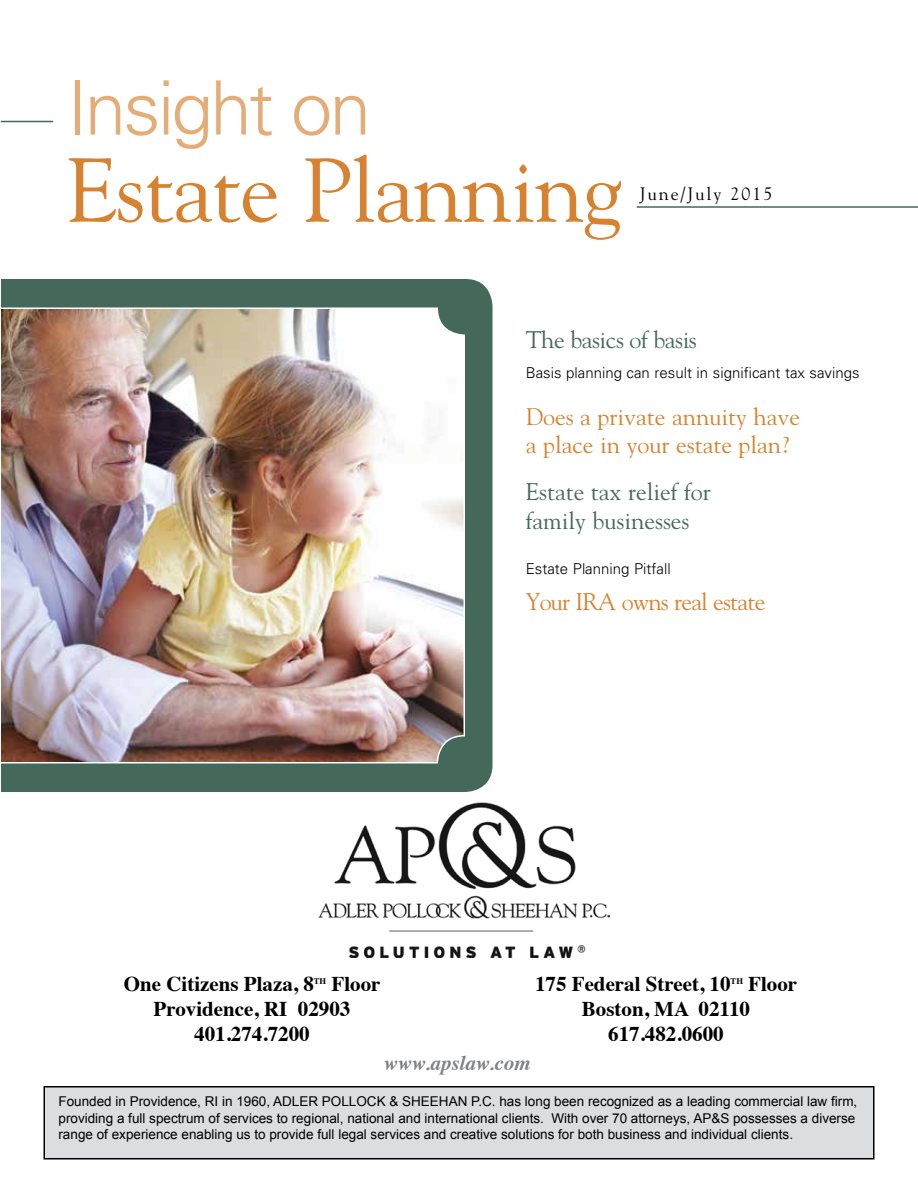
<style>
.page{position:relative;width:918px;height:1188px;background:#fff}
.page>*{position:absolute;margin:0;border:0;box-sizing:border-box;transform-origin:0 0}
.t1{font:90px "Goudy Std";letter-spacing:-.015em;color:#d68230}
.t2{font:300 75px "Univers LT Std";letter-spacing:-.04em;color:#e4ad78}
.t3{font:24px/28.8px "Goudy Std";color:#d68230}
.t4{font:24px/28.8px "Goudy Std";color:#44695b}
.t5{font:24px "Goudy Std";letter-spacing:-.03em;color:#d68230}
.t6{font:24px "Goudy Std";letter-spacing:-.02em;color:#44695b}
.t7{font:700 21px "Times";color:#000}
.t8{font:italic 700 21px "Times";color:#808285}
.t9{font:18px "Goudy Std";letter-spacing:.11em;color:#000}
.t10{font:300 15px "Univers LT Std";color:#000}
.t11{font:13.5px/16.2px "Arial";color:#000}
.t12{font:700 8.55px "Times";color:#000}
</style>
<div class="page">
<div style="left:1px;top:279px;width:491px;height:513px;background:#44695b"></div>
<hr style="left:1px;top:121px;width:52px;height:1px;background:#44695b">
<hr style="left:637px;top:206px;width:281px;height:2px;background:#44695b">
<img style="left:1px;top:308px;width:464px;height:456px">
<img style="left:318px;top:802px;width:292px;height:155px">
<div style="left:44px;top:1087px;width:830px;height:72px;background:#dcddde"></div>
<div style="left:44px;top:1086px;width:830px;height:74px;border:2px solid #000"></div>
<h2 class="t2" style="left:67px;top:63px;width:306px">Insight on</h2>
<h1 class="t1" style="left:67px;top:135px;width:557px">Estate Planning</h1>
<h3 class="t9" style="left:640px;top:182px;width:134px">June/July 2015</h3>
<h3 class="t6" style="left:526px;top:325px;width:173px">The basics of basis</h3>
<p class="t10" style="left:526px;top:364px;width:335px">Basis planning can result in significant tax savings</p>
<h3 class="t3" style="left:526px;top:402px;width:276px">Does a private annuity have a place in your estate plan?</h3>
<h3 class="t4" style="left:526px;top:477px;width:187px">Estate tax relief for family businesses</h3>
<p class="t10" style="left:526px;top:560px;width:147px">Estate Planning Pitfall</p>
<h3 class="t5" style="left:526px;top:587px;width:241px">Your IRA owns real estate</h3>
<h3 class="t7" style="left:124px;top:964px;width:192px">One Citizens Plaza, 8</h3>
<p class="t12" style="left:314px;top:973px;width:14px">th</p>
<h3 class="t7" style="left:332px;top:964px;width:50px">Floor</h3>
<h3 class="t7" style="left:154px;top:989px;width:198px">Providence, RI 02903</h3>
<h3 class="t7" style="left:194px;top:1014px;width:117px">401.274.7200</h3>
<h3 class="t7" style="left:535px;top:964px;width:197px">175 Federal Street, 10</h3>
<p class="t12" style="left:731px;top:973px;width:14px">th</p>
<h3 class="t7" style="left:748px;top:964px;width:50px">Floor</h3>
<h3 class="t7" style="left:582px;top:989px;width:170px">Boston, MA 02110</h3>
<h3 class="t7" style="left:608px;top:1014px;width:117px">617.482.0600</h3>
<h3 class="t8" style="left:384px;top:1043px;width:148px">www.apslaw.com</h3>
<p class="t11" style="left:58px;top:1094px;width:800px">Founded in Providence, RI in 1960, ADLER POLLOCK &amp; SHEEHAN P.C. has long been recognized as a leading commercial law firm, providing a full spectrum of services to regional, national and international clients. With over 70 attorneys, AP&amp;S possesses a diverse range of experience enabling us to provide full legal services and creative solutions for both business and individual clients.</p>
</div>
